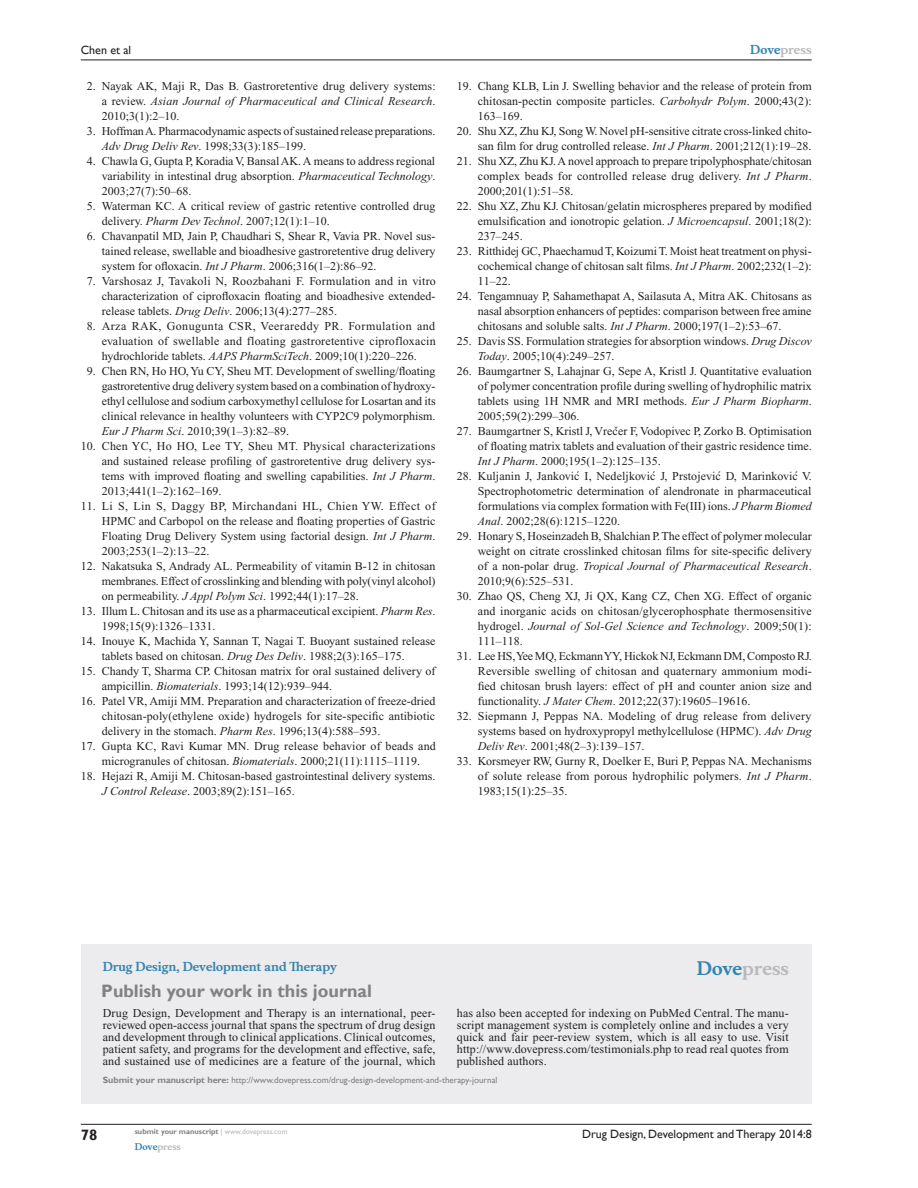
<style>
.page{position:relative;width:918px;height:1188px;background:#fff}
.page>*{position:absolute;margin:0;border:0;box-sizing:border-box;transform-origin:0 0}
.PromBx-H1{font:700 18px "Gill Sans";color:#808285}
.PromBx-Brand{font:700 18px "Musee";color:#b8b9bc}
.t1{font:700 15px "Gill Sans";color:#231f20}
.RefNL2{font:12px/15px "Times New Roman";color:#231f20;text-align:justify}
.PromBx-Tx{font:12px/12px "Times New Roman";letter-spacing:.01em;color:#231f20;text-align:justify}
.t2{font:12px "Gill Sans";color:#231f20}
.PromBx-JrnlName{font:700 12px "Musee";color:#3485ae}
.t3{font:700 12px "Musee";color:#b8b9bc}
.PromBx-SubmitMssWebA{font:9px "Gill Sans";color:#808285}
.t4{font:700 9px "Musee";color:#b8b9bc}
.t5{font:700 7.5px "Gill Sans";color:#808285}
.s1{font-style:italic}
.s2{color:#3485ae}
.s3{font-weight:700}
.s4{font-weight:400;color:#b8b9bc}
</style>
<div class="page">
<div style="left:81px;top:944px;width:731px;height:159px;background:#ececee"></div>
<hr style="left:81px;top:1124px;width:731px;height:1px;background:#231f20">
<hr style="left:81px;top:60px;width:731px;height:1px;background:#231f20">
<p class="t2" style="left:81px;top:43px;width:52px">Chen et al</p>
<p class="RefNL2" style="left:102px;top:79px;width:335px;text-indent:-15px">2. Nayak AK, Maji R, Das B. Gastroretentive drug delivery systems: a review. <span class="s1">Asian Journal of Pharmaceutical and Clinical Research</span>.<br>2010;3(1):2–10.</p>
<p class="RefNL2" style="left:102px;top:124px;width:335px;text-indent:-15px">3. Hoffman A. Pharmacodynamic aspects of sustained release preparations.<br><span class="s1">Adv Drug Deliv Rev</span>. 1998;33(3):185–199.</p>
<p class="RefNL2" style="left:102px;top:154px;width:335px;text-indent:-15px">4. Chawla G, Gupta P, Koradia V, Bansal AK. A means to address regional variability in intestinal drug absorption. <span class="s1">Pharmaceutical Technology</span>.<br>2003;27(7):50–68.</p>
<p class="RefNL2" style="left:102px;top:199px;width:335px;text-indent:-15px">5. Waterman KC. A critical review of gastric retentive controlled drug delivery. <span class="s1">Pharm Dev Technol</span>. 2007;12(1):1–10.</p>
<p class="RefNL2" style="left:102px;top:229px;width:335px;text-indent:-15px">6. Chavanpatil MD, Jain P, Chaudhari S, Shear R, Vavia PR. Novel sus&shy;tained release, swellable and bioadhesive gastroretentive drug delivery system for ofloxacin. <span class="s1">Int J Pharm</span>. 2006;316(1–2):86–92.</p>
<p class="RefNL2" style="left:102px;top:274px;width:336px;text-indent:-15px">7. Varshosaz J, Tavakoli N, Roozbahani F. Formulation and in vitro characterization of ciprofloxacin floating and bioadhesive extended&shy;release tablets. <span class="s1">Drug Deliv</span>. 2006;13(4):277–285.</p>
<p class="RefNL2" style="left:102px;top:319px;width:336px;text-indent:-15px">8. Arza RAK, Gonugunta CSR, Veerareddy PR. Formulation and evaluation of swellable and floating gastroretentive ciprofloxacin hydrochloride tablets. <span class="s1">AAPS PharmSciTech</span>. 2009;10(1):220–226.</p>
<p class="RefNL2" style="left:102px;top:364px;width:335px;text-indent:-15px">9. Chen RN, Ho HO, Yu CY, Sheu MT. Development of swelling/floating gastroretentive drug delivery system based on a combination of hydroxy&shy;ethyl cellulose and sodium carboxymethyl cellulose for Losartan and its clinical relevance in healthy volunteers with CYP2C9 polymorphism.<br><span class="s1">Eur J Pharm Sci</span>. 2010;39(1–3):82–89.</p>
<p class="RefNL2" style="left:102px;top:439px;width:335px;text-indent:-21px">10. Chen YC, Ho HO, Lee TY, Sheu MT. Physical characterizations and sustained release profiling of gastroretentive drug delivery sys&shy;tems with improved floating and swelling capabilities. <span class="s1">Int J Pharm</span>.<br>2013;441(1–2):162–169.</p>
<p class="RefNL2" style="left:102px;top:499px;width:335px;text-indent:-21px">11. Li S, Lin S, Daggy BP, Mirchandani HL, Chien YW. Effect of HPMC and Carbopol on the release and floating properties of Gastric Floating Drug Delivery System using factorial design. <span class="s1">Int J Pharm</span>.<br>2003;253(1–2):13–22.</p>
<p class="RefNL2" style="left:102px;top:559px;width:335px;text-indent:-21px">12. Nakatsuka S, Andrady AL. Permeability of vitamin B-12 in chitosan membranes. Effect of crosslinking and blending with poly(vinyl alcohol) on permeability. <span class="s1">J Appl Polym Sci</span>. 1992;44(1):17–28.</p>
<p class="RefNL2" style="left:102px;top:604px;width:335px;text-indent:-21px">13. Illum L. Chitosan and its use as a pharmaceutical excipient. <span class="s1">Pharm Res</span>.<br>1998;15(9):1326–1331.</p>
<p class="RefNL2" style="left:102px;top:634px;width:335px;text-indent:-21px">14. Inouye K, Machida Y, Sannan T, Nagai T. Buoyant sustained release tablets based on chitosan. <span class="s1">Drug Des Deliv</span>. 1988;2(3):165–175.</p>
<p class="RefNL2" style="left:102px;top:664px;width:335px;text-indent:-21px">15. Chandy T, Sharma CP. Chitosan matrix for oral sustained delivery of ampicillin. <span class="s1">Biomaterials</span>. 1993;14(12):939–944.</p>
<p class="RefNL2" style="left:102px;top:694px;width:335px;text-indent:-21px">16. Patel VR, Amiji MM. Preparation and characterization of freeze-dried chitosan-poly(ethylene oxide) hydrogels for site-specific antibiotic delivery in the stomach. <span class="s1">Pharm Res</span>. 1996;13(4):588–593.</p>
<p class="RefNL2" style="left:81px;top:739px;width:357px;text-align:center">17. Gupta KC, Ravi Kumar MN. Drug release behavior of beads and microgranules of chitosan. <span class="s1">Biomaterials</span>. 2000;21(11):1115–1119.</p>
<p class="RefNL2" style="left:102px;top:769px;width:335px;text-indent:-21px">18. Hejazi R, Amiji M. Chitosan-based gastrointestinal delivery systems.<br><span class="s1">J Control Release</span>. 2003;89(2):151–165.</p>
<p class="t3" style="left:750px;top:43px;width:63px"><span class="s2">Dove</span>press</p>
<p class="RefNL2" style="left:478px;top:79px;width:335px;text-indent:-21px">19. Chang KLB, Lin J. Swelling behavior and the release of protein from chitosan-pectin composite particles. <span class="s1">Carbohydr Polym</span>. 2000;43(2):<br>163–169.</p>
<p class="RefNL2" style="left:457px;top:124px;width:356px;text-align:right">20. Shu XZ, Zhu KJ, Song W. Novel pH-sensitive citrate cross-linked chito&shy;san film for drug controlled release. <span class="s1">Int J Pharm</span>. 2001;212(1):19–28.</p>
<p class="RefNL2" style="left:478px;top:154px;width:336px;text-indent:-21px">21. Shu XZ, Zhu KJ. A novel approach to prepare tripolyphosphate/chitosan complex beads for controlled release drug delivery. <span class="s1">Int J Pharm</span>.<br>2000;201(1):51–58.</p>
<p class="RefNL2" style="left:478px;top:199px;width:335px;text-indent:-21px">22. Shu XZ, Zhu KJ. Chitosan/gelatin microspheres prepared by modified emulsification and ionotropic gelation. <span class="s1">J Microencapsul</span>. 2001;18(2):<br>237–245.</p>
<p class="RefNL2" style="left:478px;top:244px;width:335px;text-indent:-21px">23. Ritthidej GC, Phaechamud T, Koizumi T. Moist heat treatment on physi&shy;cochemical change of chitosan salt films. <span class="s1">Int J Pharm</span>. 2002;232(1–2):<br>11–22.</p>
<p class="RefNL2" style="left:478px;top:289px;width:335px;text-indent:-21px">24. Tengamnuay P, Sahamethapat A, Sailasuta A, Mitra AK. Chitosans as nasal absorption enhancers of peptides: comparison between free amine chitosans and soluble salts. <span class="s1">Int J Pharm</span>. 2000;197(1–2):53–67.</p>
<p class="RefNL2" style="left:478px;top:334px;width:335px;text-indent:-21px">25. Davis SS. Formulation strategies for absorption windows. <span class="s1">Drug Discov<br>Today</span>. 2005;10(4):249–257.</p>
<p class="RefNL2" style="left:478px;top:364px;width:335px;text-indent:-21px">26. Baumgartner S, Lahajnar G, Sepe A, Kristl J. Quantitative evaluation of polymer concentration profile during swelling of hydrophilic matrix tablets using 1H NMR and MRI methods. <span class="s1">Eur J Pharm Biopharm</span>.<br>2005;59(2):299–306.</p>
<p class="RefNL2" style="left:478px;top:424px;width:335px;text-indent:-21px">27. Baumgartner S, Kristl J, Vrecˇer F, Vodopivec P, Zorko B. Optimisation of floating matrix tablets and evaluation of their gastric residence time.<br><span class="s1">Int J Pharm</span>. 2000;195(1–2):125–135.</p>
<p class="RefNL2" style="left:478px;top:469px;width:335px;text-indent:-21px">28. Kuljanin J, Jankovic´ I, Nedeljkovic´ J, Prstojevic´ D, Marinkovic´ V.<br>Spectrophotometric determination of alendronate in pharmaceutical formulations via complex formation with Fe(III) ions. <span class="s1">J Pharm Biomed Anal</span>. 2002;28(6):1215–1220.</p>
<p class="RefNL2" style="left:478px;top:529px;width:335px;text-indent:-21px">29. Honary S, Hoseinzadeh B, Shalchian P. The effect of polymer molecular weight on citrate crosslinked chitosan films for site-specific delivery of a non-polar drug. <span class="s1">Tropical Journal of Pharmaceutical Research</span>.<br>2010;9(6):525–531.</p>
<p class="RefNL2" style="left:478px;top:589px;width:336px;text-indent:-21px">30. Zhao QS, Cheng XJ, Ji QX, Kang CZ, Chen XG. Effect of organic and inorganic acids on chitosan/glycerophosphate thermosensitive hydrogel. <span class="s1">Journal of Sol-Gel Science and Technology</span>. 2009;50(1):<br>111–118.</p>
<p class="RefNL2" style="left:478px;top:649px;width:336px;text-indent:-21px">31. Lee HS, Yee MQ, Eckmann YY, Hickok NJ, Eckmann DM, Composto RJ.<br>Reversible swelling of chitosan and quaternary ammonium modi&shy;fied chitosan brush layers: effect of pH and counter anion size and functionality. <span class="s1">J Mater Chem</span>. 2012;22(37):19605–19616.</p>
<p class="RefNL2" style="left:478px;top:709px;width:335px;text-indent:-21px">32. Siepmann J, Peppas NA. Modeling of drug release from delivery systems based on hydroxypropyl methylcellulose (HPMC). <span class="s1">Adv Drug Deliv Rev</span>. 2001;48(2–3):139–157.</p>
<p class="RefNL2" style="left:478px;top:754px;width:335px;text-indent:-21px">33. Korsmeyer RW, Gurny R, Doelker E, Buri P, Peppas NA. Mechanisms of solute release from porous hydrophilic polymers. <span class="s1">Int J Pharm</span>.<br>1983;15(1):25–35.</p>
<p class="PromBx-JrnlName" style="left:103px;top:959px;width:236px">Drug Design, Development and Therapy</p>
<p class="PromBx-H1" style="left:101px;top:980px;width:272px">Publish your work in this journal</p>
<p class="PromBx-Brand" style="left:697px;top:958px;width:94px"><span class="s2">Dove</span>press</p>
<p class="PromBx-Tx" style="left:103px;top:1007px;width:334px">Drug Design, Development and Therapy is an international, peer&shy;reviewed open-access journal that spans the spectrum of drug design and development through to clinical applications. Clinical outcomes, patient safety, and programs for the development and effective, safe, and sustained use of medicines are a feature of the journal, which</p>
<p class="PromBx-Tx" style="left:457px;top:1007px;width:333px">has also been accepted for indexing on PubMed Central. The manu&shy;script management system is completely online and includes a very quick and fair peer-review system, which is all easy to use. Visit http://www.dovepress.com/testimonials.php to read real quotes from published authors.</p>
<p class="PromBx-SubmitMssWebA" style="left:103px;top:1075px;width:396px"><span class="s3">Submit your manuscript here:</span> http://www.dovepress.com/drug-design-development-and-therapy-journal</p>
<p class="t1" style="left:81px;top:1126px;width:18px">78</p>
<p class="t5" style="left:135px;top:1127px;width:154px">submit your manuscript <span class="s4">| www.dovepress.com</span></p>
<p class="t4" style="left:135px;top:1141px;width:48px"><span class="s2">Dove</span>press</p>
<p class="t2" style="left:582px;top:1127px;width:231px">Drug Design, Development and Therapy 2014:8</p>
</div>
